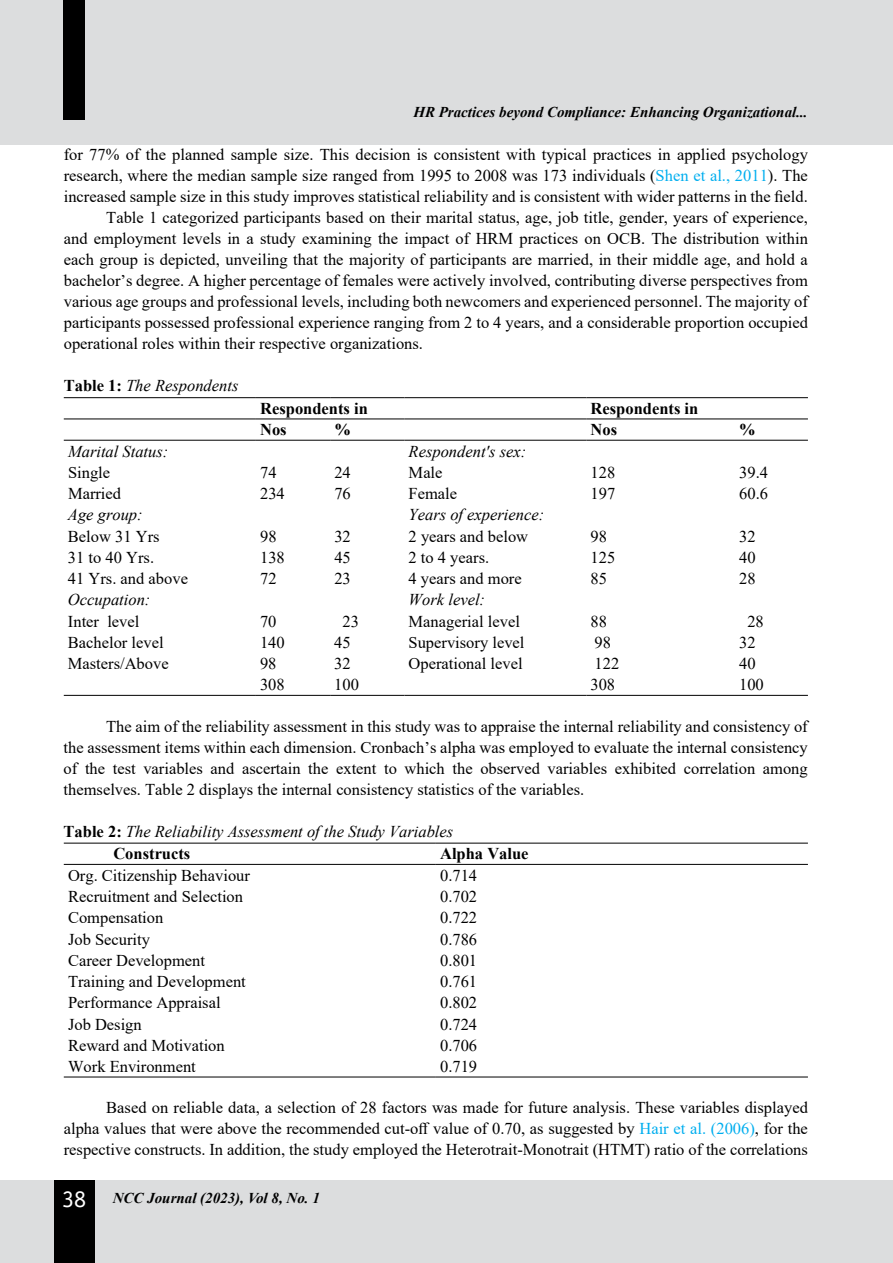
<style>
.page{position:relative;width:893px;height:1263px;background:#fff}
.page>*{position:absolute;margin:0;border:0;box-sizing:border-box;transform-origin:0 0}
.t1{font:16.5px/21px "Times New Roman";color:#000;text-align:justify}
.t2{font:italic 16.5px/22.6px "Times New Roman";color:#000}
.t3{font:700 16.5px "Times New Roman";color:#000}
.t4{font:italic 700 15px "Times New Roman";color:#000}
.s1{color:#00aeef}
.s2{font-weight:700;font-style:normal}
.s3{font-family:"Officina Sans Std";font-weight:400;font-style:normal;font-size:24px;color:#fff}
</style>
<div class="page">
<div style="left:0;top:0;width:893px;height:145px;background:#dcddde"></div>
<div style="left:0;top:1180px;width:893px;height:83px;background:#dcddde"></div>
<div style="left:63px;top:0;width:22px;height:120px;background:#000"></div>
<div style="left:54px;top:1180px;width:40px;height:83px;background:#000"></div>
<hr style="left:64px;top:419px;width:192px;height:1px;background:#000">
<hr style="left:256px;top:419px;width:74px;height:1px;background:#000">
<hr style="left:330px;top:419px;width:74px;height:1px;background:#000">
<hr style="left:404px;top:419px;width:182px;height:1px;background:#000">
<hr style="left:586px;top:419px;width:149px;height:1px;background:#000">
<hr style="left:735px;top:419px;width:73px;height:1px;background:#000">
<hr style="left:64px;top:397px;width:192px;height:1px;background:#000">
<hr style="left:256px;top:397px;width:74px;height:1px;background:#000">
<hr style="left:330px;top:397px;width:74px;height:1px;background:#000">
<hr style="left:404px;top:397px;width:182px;height:1px;background:#000">
<hr style="left:586px;top:397px;width:149px;height:1px;background:#000">
<hr style="left:735px;top:397px;width:73px;height:1px;background:#000">
<hr style="left:64px;top:440px;width:192px;height:1px;background:#000">
<hr style="left:256px;top:440px;width:74px;height:1px;background:#000">
<hr style="left:330px;top:440px;width:74px;height:1px;background:#000">
<hr style="left:404px;top:440px;width:182px;height:1px;background:#000">
<hr style="left:586px;top:440px;width:149px;height:1px;background:#000">
<hr style="left:735px;top:440px;width:73px;height:1px;background:#000">
<hr style="left:64px;top:695px;width:192px;height:1px;background:#000">
<hr style="left:256px;top:695px;width:74px;height:1px;background:#000">
<hr style="left:330px;top:695px;width:74px;height:1px;background:#000">
<hr style="left:404px;top:695px;width:182px;height:1px;background:#000">
<hr style="left:586px;top:695px;width:149px;height:1px;background:#000">
<hr style="left:735px;top:695px;width:73px;height:1px;background:#000">
<svg style="left:64px;top:1076px;width:744px;height:1px"></svg>
<hr style="left:64px;top:843px;width:372px;height:1px;background:#000">
<hr style="left:436px;top:843px;width:372px;height:1px;background:#000">
<hr style="left:64px;top:864px;width:372px;height:1px;background:#000">
<hr style="left:436px;top:864px;width:372px;height:1px;background:#000">
<hr style="left:64px;top:1077px;width:372px;height:1px;background:#000">
<hr style="left:436px;top:1077px;width:372px;height:1px;background:#000">
<p class="t4" style="left:413px;top:102px;width:396px">HR Practices beyond Compliance: Enhancing Organizational...</p>
<p class="t1" style="left:64px;top:144px;width:746px">for 77% of the planned sample size. This decision is consistent with typical practices in applied psychology</p>
<p class="t1" style="left:64px;top:165px;width:746px">research, where the median sample size ranged from 1995 to 2008 was 173 individuals (<span class="s1">Shen et al., 2011</span>). The</p>
<p class="t1" style="left:64px;top:186px;width:746px">increased sample size in this study improves statistical reliability and is consistent with wider patterns in the field.</p>
<p class="t1" style="left:106px;top:207px;width:703px">Table 1 categorized participants based on their marital status, age, job title, gender, years of experience,</p>
<p class="t1" style="left:64px;top:228px;width:746px">and employment levels in a study examining the impact of HRM practices on OCB. The distribution within</p>
<p class="t1" style="left:64px;top:249px;width:746px">each group is depicted, unveiling that the majority of participants are married, in their middle age, and hold a</p>
<p class="t1" style="left:64px;top:270px;width:746px">bachelor’s degree. A higher percentage of females were actively involved, contributing diverse perspectives from</p>
<p class="t1" style="left:64px;top:291px;width:746px">various age groups and professional levels, including both newcomers and experienced personnel. The majority of</p>
<p class="t1" style="left:64px;top:312px;width:746px">participants possessed professional experience ranging from 2 to 4 years, and a considerable proportion occupied</p>
<p class="t1" style="left:64px;top:333px;width:361px">operational roles within their respective organizations.</p>
<p class="t2" style="left:64px;top:374px;width:176px"><span class="s2">Table 1:</span> The Respondents</p>
<p class="t3" style="left:260px;top:396px;width:109px">Respondents in</p>
<p class="t3" style="left:591px;top:396px;width:109px">Respondents in</p>
<p class="t3" style="left:260px;top:418px;width:28px">Nos</p>
<p class="t3" style="left:334px;top:418px;width:18px">%</p>
<p class="t3" style="left:591px;top:418px;width:28px">Nos</p>
<p class="t3" style="left:739px;top:418px;width:18px">%</p>
<p class="t2" style="left:68px;top:439px;width:102px">Marital Status:</p>
<p class="t2" style="left:409px;top:439px;width:119px">Respondent's sex:</p>
<p class="t1" style="left:68px;top:461px;width:44px">Single</p>
<p class="t1" style="left:260px;top:461px;width:18px">74</p>
<p class="t1" style="left:334px;top:461px;width:18px">24</p>
<p class="t1" style="left:409px;top:461px;width:35px">Male</p>
<p class="t1" style="left:591px;top:461px;width:26px">128</p>
<p class="t1" style="left:739px;top:461px;width:30px">39.4</p>
<p class="t1" style="left:68px;top:482px;width:55px">Married</p>
<p class="t1" style="left:260px;top:482px;width:26px">234</p>
<p class="t1" style="left:334px;top:482px;width:18px">76</p>
<p class="t1" style="left:409px;top:482px;width:50px">Female</p>
<p class="t1" style="left:591px;top:482px;width:26px">197</p>
<p class="t1" style="left:739px;top:482px;width:30px">60.6</p>
<p class="t2" style="left:68px;top:503px;width:76px">Age group:</p>
<p class="t2" style="left:409px;top:503px;width:137px">Years of experience:</p>
<p class="t1" style="left:68px;top:525px;width:93px">Below 31 Yrs</p>
<p class="t1" style="left:260px;top:525px;width:18px">98</p>
<p class="t1" style="left:334px;top:525px;width:18px">32</p>
<p class="t1" style="left:409px;top:525px;width:121px">2 years and below</p>
<p class="t1" style="left:591px;top:525px;width:18px">98</p>
<p class="t1" style="left:739px;top:525px;width:18px">32</p>
<p class="t1" style="left:68px;top:546px;width:88px">31 to 40 Yrs.</p>
<p class="t1" style="left:260px;top:546px;width:26px">138</p>
<p class="t1" style="left:334px;top:546px;width:18px">45</p>
<p class="t1" style="left:409px;top:546px;width:82px">2 to 4 years.</p>
<p class="t1" style="left:590px;top:546px;width:26px">125</p>
<p class="t1" style="left:739px;top:546px;width:18px">40</p>
<p class="t1" style="left:68px;top:567px;width:122px">41 Yrs. and above</p>
<p class="t1" style="left:260px;top:567px;width:18px">72</p>
<p class="t1" style="left:334px;top:567px;width:18px">23</p>
<p class="t1" style="left:409px;top:567px;width:115px">4 years and more</p>
<p class="t1" style="left:590px;top:567px;width:18px">85</p>
<p class="t1" style="left:739px;top:567px;width:18px">28</p>
<p class="t2" style="left:68px;top:588px;width:84px">Occupation:</p>
<p class="t2" style="left:409px;top:588px;width:78px">Work level:</p>
<p class="t1" style="left:68px;top:610px;width:73px">Inter level</p>
<p class="t1" style="left:260px;top:610px;width:18px">70</p>
<p class="t1" style="left:343px;top:610px;width:18px">23</p>
<p class="t1" style="left:409px;top:610px;width:113px">Managerial level</p>
<p class="t1" style="left:590px;top:610px;width:18px">88</p>
<p class="t1" style="left:747px;top:610px;width:18px">28</p>
<p class="t1" style="left:68px;top:631px;width:97px">Bachelor level</p>
<p class="t1" style="left:260px;top:631px;width:26px">140</p>
<p class="t1" style="left:334px;top:631px;width:18px">45</p>
<p class="t1" style="left:409px;top:631px;width:117px">Supervisory level</p>
<p class="t1" style="left:595px;top:631px;width:18px">98</p>
<p class="t1" style="left:739px;top:631px;width:18px">32</p>
<p class="t1" style="left:68px;top:653px;width:102px">Masters/Above</p>
<p class="t1" style="left:260px;top:653px;width:18px">98</p>
<p class="t1" style="left:334px;top:653px;width:18px">32</p>
<p class="t1" style="left:409px;top:653px;width:116px">Operational level</p>
<p class="t1" style="left:595px;top:653px;width:26px">122</p>
<p class="t1" style="left:739px;top:653px;width:18px">40</p>
<p class="t1" style="left:260px;top:674px;width:26px">308</p>
<p class="t1" style="left:334px;top:674px;width:26px">100</p>
<p class="t1" style="left:590px;top:674px;width:26px">308</p>
<p class="t1" style="left:739px;top:674px;width:26px">100</p>
<p class="t1" style="left:64px;top:715px;width:746px;text-indent:43px">The aim of the reliability assessment in this study was to appraise the internal reliability and consistency of the assessment items within each dimension. Cronbach’s alpha was employed to evaluate the internal consistency of the test variables and ascertain the extent to which the observed variables exhibited correlation among themselves. Table 2 displays the internal consistency statistics of the variables.</p>
<p class="t2" style="left:113px;top:819px;width:341px;text-indent:-50px"><span class="s2">Table 2:</span> The Reliability Assessment of the Study Variables<br><span class="s2">Constructs</span></p>
<p class="t3" style="left:440px;top:842px;width:90px">Alpha Value</p>
<p class="t1" style="left:68px;top:864px;width:183px">Org. Citizenship Behaviour</p>
<p class="t1" style="left:440px;top:864px;width:39px">0.714</p>
<p class="t1" style="left:68px;top:885px;width:177px">Recruitment and Selection</p>
<p class="t1" style="left:440px;top:885px;width:39px">0.702</p>
<p class="t1" style="left:68px;top:907px;width:97px">Compensation</p>
<p class="t1" style="left:440px;top:907px;width:39px">0.722</p>
<p class="t1" style="left:68px;top:928px;width:84px">Job Security</p>
<p class="t1" style="left:440px;top:928px;width:39px">0.786</p>
<p class="t1" style="left:68px;top:949px;width:138px">Career Development</p>
<p class="t1" style="left:440px;top:949px;width:39px">0.801</p>
<p class="t1" style="left:68px;top:970px;width:179px">Training and Development</p>
<p class="t1" style="left:440px;top:970px;width:39px">0.761</p>
<p class="t1" style="left:68px;top:992px;width:154px">Performance Appraisal</p>
<p class="t1" style="left:440px;top:992px;width:39px">0.802</p>
<p class="t1" style="left:68px;top:1013px;width:75px">Job Design</p>
<p class="t1" style="left:440px;top:1013px;width:39px">0.724</p>
<p class="t1" style="left:68px;top:1034px;width:158px">Reward and Motivation</p>
<p class="t1" style="left:440px;top:1034px;width:39px">0.706</p>
<p class="t1" style="left:68px;top:1055px;width:129px">Work Environment</p>
<p class="t1" style="left:440px;top:1055px;width:39px">0.719</p>
<p class="t1" style="left:64px;top:1097px;width:746px;text-indent:43px">Based on reliable data, a selection of 28 factors was made for future analysis. These variables displayed alpha values that were above the recommended cut-off value of 0.70, as suggested by <span class="s1">Hair et al. (2006)</span>, for the respective constructs. In addition, the study employed the Heterotrait-Monotrait (HTMT) ratio of the correlations</p>
<p class="t4" style="left:62px;top:1187px;width:259px"><span class="s3">38</span> NCC Journal (2023), Vol 8, No. 1</p>
</div>
